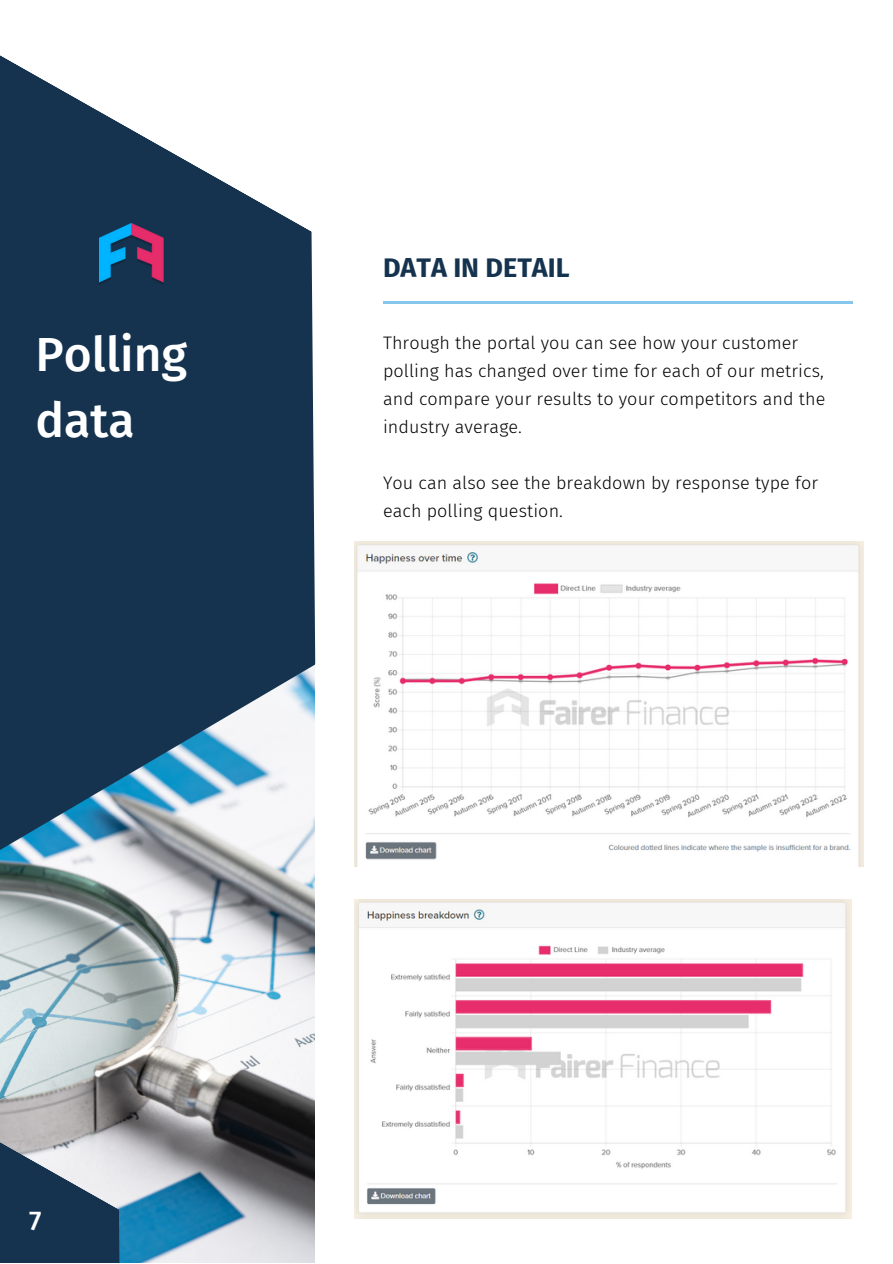
<style>
.page{position:relative;width:893px;height:1264px;background:#fff}
.page>*{position:absolute;margin:0;border:0;box-sizing:border-box;transform-origin:0 0}
.t1{font:500 48px "Fira Sans";color:#fff}
.t2{font:700 27px "Fira Sans";color:#15334f}
.t3{font:500 27px "Fira Sans";color:#fff}
.t4{font:300 18px/28px "Fira Sans";letter-spacing:.005em;color:#000}
</style>
<div class="page">
<img style="left:0;top:884px;width:314px;height:378px">
<svg style="left:0;top:55px;width:315px;height:829px;fill:#15334f"></svg>
<img style="left:100px;top:223px;width:76px;height:61px">
<img style="left:355px;top:542px;width:508px;height:324px">
<img style="left:355px;top:899px;width:496px;height:318px">
<hr style="left:383px;top:301px;width:468px;height:2px;background:#86c7ed">
<svg style="left:0;top:997px;width:123px;height:265px;background:#8a98a3"></svg>
<p class="t1" style="left:36px;top:326px;width:153px">Polling</p>
<p class="t1" style="left:36px;top:392px;width:101px">data</p>
<p class="t2" style="left:383px;top:252px;width:188px">DATA IN DETAIL</p>
<p class="t4" style="left:383px;top:328px;width:444px">Through the portal you can see how your customer polling has changed over time for each of our metrics, and compare your results to your competitors and the industry average.</p>
<p class="t4" style="left:383px;top:469px;width:436px">You can also see the breakdown by response type for each polling question.</p>
<p class="t3" style="left:29px;top:1204px;width:14px">7</p>
</div>
